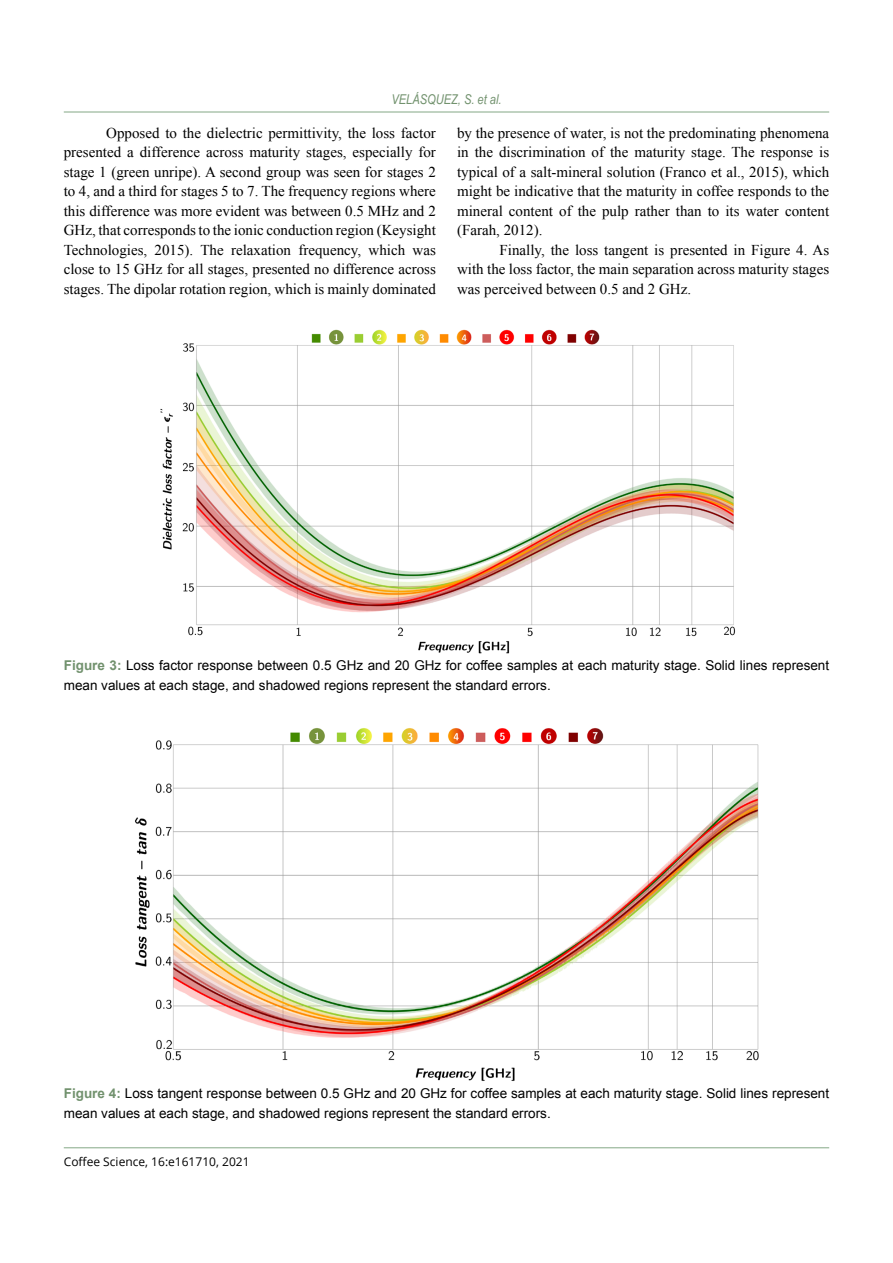
<style>
.page{position:relative;width:893px;height:1263px;background:#fff}
.page>*{position:absolute;margin:0;border:0;box-sizing:border-box;transform-origin:0 0}
.t1{font:15px/19.5px "Times New Roman";color:#000;text-align:justify}
.t2{font:13.5px/19.5px "Arial";color:#000}
.t3{font:italic 13.5px "Arial Narrow";color:#72926e}
.t4{font:12px "Open Sans";color:#000}
.s1{font-weight:700;color:#72926e}
</style>
<div class="page">
<hr style="left:64px;top:1147px;width:765px;height:1px;background:#84a886">
<hr style="left:64px;top:112px;width:765px;height:1px;background:#84a886">
<img style="left:160px;top:329px;width:575px;height:325px">
<img style="left:135px;top:728px;width:624px;height:353px">
<p class="t3" style="left:391px;top:90px;width:112px">VELÁSQUEZ, S. et al.</p>
<p class="t1" style="left:64px;top:123px;width:374px;text-indent:43px">Opposed to the dielectric permittivity, the loss factor presented a difference across maturity stages, especially for stage 1 (green unripe). A second group was seen for stages 2 to 4, and a third for stages 5 to 7. The frequency regions where this difference was more evident was between 0.5 MHz and 2<br>GHz, that corresponds to the ionic conduction region (Keysight Technologies, 2015). The relaxation frequency, which was close to 15 GHz for all stages, presented no difference across stages. The dipolar rotation region, which is mainly dominated</p>
<p class="t1" style="left:457px;top:123px;width:374px">by the presence of water, is not the predominating phenomena in the discrimination of the maturity stage. The response is typical of a salt-mineral solution (Franco et al., 2015), which might be indicative that the maturity in coffee responds to the mineral content of the pulp rather than to its water content (Farah, 2012).</p>
<p class="t1" style="left:457px;top:240px;width:374px;text-indent:43px">Finally, the loss tangent is presented in Figure 4. As with the loss factor, the main separation across maturity stages was perceived between 0.5 and 2 GHz.</p>
<p class="t2" style="left:64px;top:656px;width:767px"><span class="s1">Figure 3:</span> Loss factor response between 0.5 GHz and 20 GHz for coffee samples at each maturity stage. Solid lines represent mean values at each stage, and shadowed regions represent the standard errors.</p>
<p class="t2" style="left:64px;top:1084px;width:767px"><span class="s1">Figure 4:</span> Loss tangent response between 0.5 GHz and 20 GHz for coffee samples at each maturity stage. Solid lines represent mean values at each stage, and shadowed regions represent the standard errors.</p>
<p class="t4" style="left:64px;top:1153px;width:187px">Coffee Science, 16:e161710, 2021</p>
</div>
